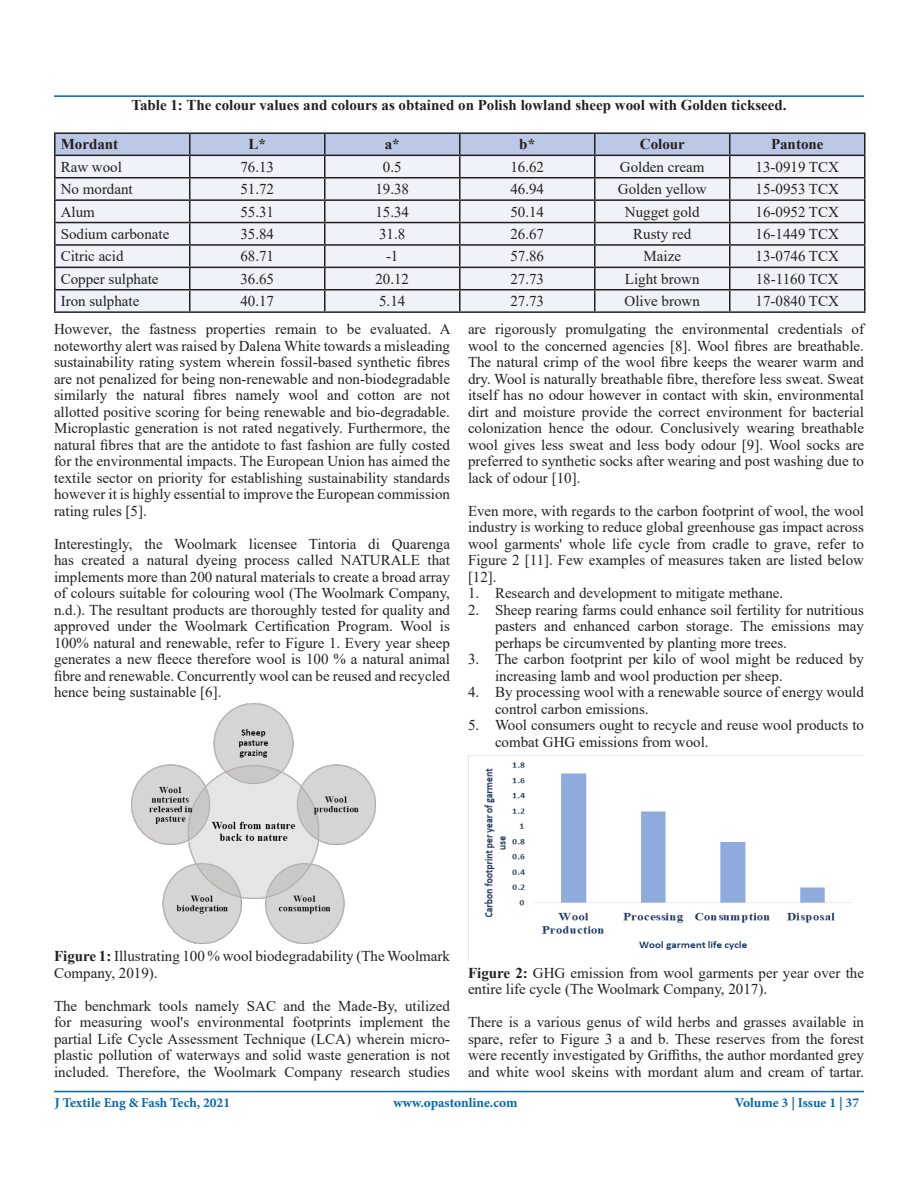
<style>
.page{position:relative;width:918px;height:1188px;background:#fff}
.page>*{position:absolute;margin:0;border:0;box-sizing:border-box;transform-origin:0 0}
.t1{font:15px/16.5px "Times New Roman";color:#231f20;text-align:justify}
.t2{font:700 15px "Times New Roman";color:#231f20}
.t3{font:700 13.5px "Minion Pro";color:#0166b3}
.s1{font-weight:700}
</style>
<div class="page">
<hr style="left:54px;top:95px;width:810px;height:2px;background:#0166b3">
<hr style="left:54px;top:1091px;width:810px;height:1px;background:#0166b3">
<hr style="left:54px;top:132px;width:136px;height:2px;background:#231f20">
<hr style="left:54px;top:134px;width:2px;height:21px;background:#231f20">
<hr style="left:190px;top:132px;width:135px;height:2px;background:#231f20">
<hr style="left:325px;top:132px;width:135px;height:2px;background:#231f20">
<hr style="left:460px;top:132px;width:135px;height:2px;background:#231f20">
<hr style="left:595px;top:132px;width:135px;height:2px;background:#231f20">
<hr style="left:730px;top:132px;width:136px;height:2px;background:#231f20">
<hr style="left:864px;top:134px;width:2px;height:21px;background:#231f20">
<hr style="left:54px;top:155px;width:136px;height:1px;background:#231f20">
<hr style="left:54px;top:156px;width:2px;height:21px;background:#231f20">
<hr style="left:730px;top:155px;width:136px;height:1px;background:#231f20">
<hr style="left:864px;top:156px;width:2px;height:21px;background:#231f20">
<hr style="left:54px;top:177px;width:136px;height:1px;background:#231f20">
<hr style="left:54px;top:178px;width:2px;height:21px;background:#231f20">
<hr style="left:730px;top:177px;width:136px;height:1px;background:#231f20">
<hr style="left:864px;top:178px;width:2px;height:21px;background:#231f20">
<hr style="left:54px;top:199px;width:136px;height:2px;background:#231f20">
<hr style="left:54px;top:201px;width:2px;height:21px;background:#231f20">
<hr style="left:730px;top:199px;width:136px;height:2px;background:#231f20">
<hr style="left:864px;top:201px;width:2px;height:21px;background:#231f20">
<hr style="left:54px;top:222px;width:136px;height:1px;background:#231f20">
<hr style="left:54px;top:223px;width:2px;height:21px;background:#231f20">
<hr style="left:730px;top:222px;width:136px;height:1px;background:#231f20">
<hr style="left:864px;top:223px;width:2px;height:21px;background:#231f20">
<hr style="left:54px;top:244px;width:136px;height:2px;background:#231f20">
<hr style="left:54px;top:246px;width:2px;height:21px;background:#231f20">
<hr style="left:730px;top:244px;width:136px;height:2px;background:#231f20">
<hr style="left:864px;top:246px;width:2px;height:21px;background:#231f20">
<hr style="left:54px;top:267px;width:136px;height:1px;background:#231f20">
<hr style="left:54px;top:268px;width:2px;height:21px;background:#231f20">
<hr style="left:730px;top:267px;width:136px;height:1px;background:#231f20">
<hr style="left:864px;top:268px;width:2px;height:21px;background:#231f20">
<hr style="left:54px;top:289px;width:136px;height:1px;background:#231f20">
<hr style="left:54px;top:290px;width:2px;height:21px;background:#231f20">
<hr style="left:730px;top:289px;width:136px;height:1px;background:#231f20">
<svg style="left:55px;top:133px;width:810px;height:178px"></svg>
<hr style="left:864px;top:290px;width:2px;height:21px;background:#231f20">
<hr style="left:54px;top:311px;width:136px;height:2px;background:#231f20">
<hr style="left:190px;top:311px;width:135px;height:2px;background:#231f20">
<hr style="left:325px;top:311px;width:135px;height:2px;background:#231f20">
<hr style="left:460px;top:311px;width:135px;height:2px;background:#231f20">
<hr style="left:595px;top:311px;width:135px;height:2px;background:#231f20">
<hr style="left:730px;top:311px;width:136px;height:2px;background:#231f20">
<img style="left:131px;top:704px;width:245px;height:239px">
<img style="left:468px;top:755px;width:396px;height:207px">
<p class="t2" style="left:131px;top:94px;width:657px">Table 1: The colour values and colours as obtained on Polish lowland sheep wool with Golden tickseed.</p>
<p class="t2" style="left:61px;top:134px;width:59px">Mordant</p>
<p class="t2" style="left:248px;top:134px;width:19px">L*</p>
<p class="t2" style="left:385px;top:134px;width:16px">a*</p>
<p class="t2" style="left:519px;top:134px;width:17px">b*</p>
<p class="t2" style="left:640px;top:134px;width:46px">Colour</p>
<p class="t2" style="left:771px;top:134px;width:54px">Pantone</p>
<p class="t1" style="left:61px;top:158px;width:63px">Raw wool</p>
<p class="t1" style="left:240px;top:158px;width:35px">76.13</p>
<p class="t1" style="left:383px;top:158px;width:20px">0.5</p>
<p class="t1" style="left:510px;top:158px;width:35px">16.62</p>
<p class="t1" style="left:620px;top:158px;width:86px">Golden cream</p>
<p class="t1" style="left:756px;top:158px;width:85px">13-0919 TCX</p>
<p class="t1" style="left:61px;top:180px;width:74px">No mordant</p>
<p class="t1" style="left:240px;top:180px;width:35px">51.72</p>
<p class="t1" style="left:375px;top:180px;width:35px">19.38</p>
<p class="t1" style="left:510px;top:180px;width:35px">46.94</p>
<p class="t1" style="left:618px;top:180px;width:90px">Golden yellow</p>
<p class="t1" style="left:756px;top:180px;width:85px">15-0953 TCX</p>
<p class="t1" style="left:61px;top:203px;width:36px">Alum</p>
<p class="t1" style="left:240px;top:203px;width:35px">55.31</p>
<p class="t1" style="left:375px;top:203px;width:35px">15.34</p>
<p class="t1" style="left:510px;top:203px;width:35px">50.14</p>
<p class="t1" style="left:625px;top:203px;width:76px">Nugget gold</p>
<p class="t1" style="left:756px;top:203px;width:85px">16-0952 TCX</p>
<p class="t1" style="left:61px;top:225px;width:110px">Sodium carbonate</p>
<p class="t1" style="left:240px;top:225px;width:35px">35.84</p>
<p class="t1" style="left:379px;top:225px;width:28px">31.8</p>
<p class="t1" style="left:510px;top:225px;width:35px">26.67</p>
<p class="t1" style="left:633px;top:225px;width:59px">Rusty red</p>
<p class="t1" style="left:756px;top:225px;width:85px">16-1449 TCX</p>
<p class="t1" style="left:61px;top:248px;width:64px">Citric acid</p>
<p class="t1" style="left:240px;top:248px;width:35px">68.71</p>
<p class="t1" style="left:386px;top:248px;width:14px">-1</p>
<p class="t1" style="left:510px;top:248px;width:35px">57.86</p>
<p class="t1" style="left:644px;top:248px;width:39px">Maize</p>
<p class="t1" style="left:756px;top:248px;width:85px">13-0746 TCX</p>
<p class="t1" style="left:61px;top:270px;width:99px">Copper sulphate</p>
<p class="t1" style="left:240px;top:270px;width:35px">36.65</p>
<p class="t1" style="left:375px;top:270px;width:35px">20.12</p>
<p class="t1" style="left:510px;top:270px;width:35px">27.73</p>
<p class="t1" style="left:625px;top:270px;width:76px">Light brown</p>
<p class="t1" style="left:756px;top:270px;width:84px">18-1160 TCX</p>
<p class="t1" style="left:61px;top:292px;width:80px">Iron sulphate</p>
<p class="t1" style="left:240px;top:292px;width:35px">40.17</p>
<p class="t1" style="left:379px;top:292px;width:28px">5.14</p>
<p class="t1" style="left:510px;top:292px;width:35px">27.73</p>
<p class="t1" style="left:625px;top:292px;width:77px">Olive brown</p>
<p class="t1" style="left:756px;top:292px;width:85px">17-0840 TCX</p>
<p class="t1" style="left:54px;top:320px;width:398px">However, the fastness properties remain to be evaluated. A noteworthy alert was raised by Dalena White towards a misleading sustainability rating system wherein fossil-based synthetic fibres are not penalized for being non-renewable and non-biodegradable similarly the natural fibres namely wool and cotton are not allotted positive scoring for being renewable and bio-degradable.<br>Microplastic generation is not rated negatively. Furthermore, the natural fibres that are the antidote to fast fashion are fully costed for the environmental impacts. The European Union has aimed the textile sector on priority for establishing sustainability standards however it is highly essential to improve the European commission rating rules [5].</p>
<p class="t1" style="left:54px;top:535px;width:398px">Interestingly, the Woolmark licensee Tintoria di Quarenga has created a natural dyeing process called NATURALE that implements more than 200 natural materials to create a broad array of colours suitable for colouring wool (The Woolmark Company, n.d.). The resultant products are thoroughly tested for quality and approved under the Woolmark Certification Program. Wool is 100% natural and renewable, refer to Figure 1. Every year sheep generates a new fleece therefore wool is 100 % a natural animal fibre and renewable. Concurrently wool can be reused and recycled hence being sustainable [6].</p>
<p class="t1" style="left:468px;top:320px;width:398px">are rigorously promulgating the environmental credentials of wool to the concerned agencies [8]. Wool fibres are breathable.<br>The natural crimp of the wool fibre keeps the wearer warm and dry. Wool is naturally breathable fibre, therefore less sweat. Sweat itself has no odour however in contact with skin, environmental dirt and moisture provide the correct environment for bacterial colonization hence the odour. Conclusively wearing breathable wool gives less sweat and less body odour [9]. Wool socks are preferred to synthetic socks after wearing and post washing due to lack of odour [10].</p>
<p class="t1" style="left:468px;top:502px;width:398px">Even more, with regards to the carbon footprint of wool, the wool industry is working to reduce global greenhouse gas impact across wool garments' whole life cycle from cradle to grave, refer to Figure 2 [11]. Few examples of measures taken are listed below [12].</p>
<p class="t1" style="left:468px;top:584px;width:317px">1. Research and development to mitigate methane.</p>
<p class="t1" style="left:495px;top:601px;width:371px;text-indent:-27px">2. Sheep rearing farms could enhance soil fertility for nutritious pasters and enhanced carbon storage. The emissions may perhaps be circumvented by planting more trees.</p>
<p class="t1" style="left:495px;top:650px;width:371px;text-indent:-27px">3. The carbon footprint per kilo of wool might be reduced by increasing lamb and wool production per sheep.</p>
<p class="t1" style="left:495px;top:683px;width:370px;text-indent:-27px">4. By processing wool with a renewable source of energy would control carbon emissions.</p>
<p class="t1" style="left:495px;top:716px;width:371px;text-indent:-27px">5. Wool consumers ought to recycle and reuse wool products to combat GHG emissions from wool.</p>
<p class="t1" style="left:54px;top:947px;width:398px"><span class="s1">Figure 1:</span> Illustrating 100 % wool biodegradability (The Woolmark<br>Company, 2019).</p>
<p class="t1" style="left:54px;top:997px;width:398px">The benchmark tools namely SAC and the Made-By, utilized for measuring wool's environmental footprints implement the partial Life Cycle Assessment Technique (LCA) wherein micro&shy;plastic pollution of waterways and solid waste generation is not included. Therefore, the Woolmark Company research studies</p>
<p class="t1" style="left:468px;top:964px;width:398px"><span class="s1">Figure 2:</span> GHG emission from wool garments per year over the entire life cycle (The Woolmark Company, 2017).</p>
<p class="t1" style="left:468px;top:1013px;width:398px">There is a various genus of wild herbs and grasses available in spare, refer to Figure 3 a and b. These reserves from the forest were recently investigated by Griffiths, the author mordanted grey and white wool skeins with mordant alum and cream of tartar.</p>
<p class="t3" style="left:55px;top:1093px;width:177px">J Textile Eng &amp; Fash Tech, 2021</p>
<p class="t3" style="left:393px;top:1093px;width:126px">www.opastonline.com</p>
<p class="t3" style="left:735px;top:1093px;width:126px">Volume 3 | Issue 1 | 37</p>
</div>
